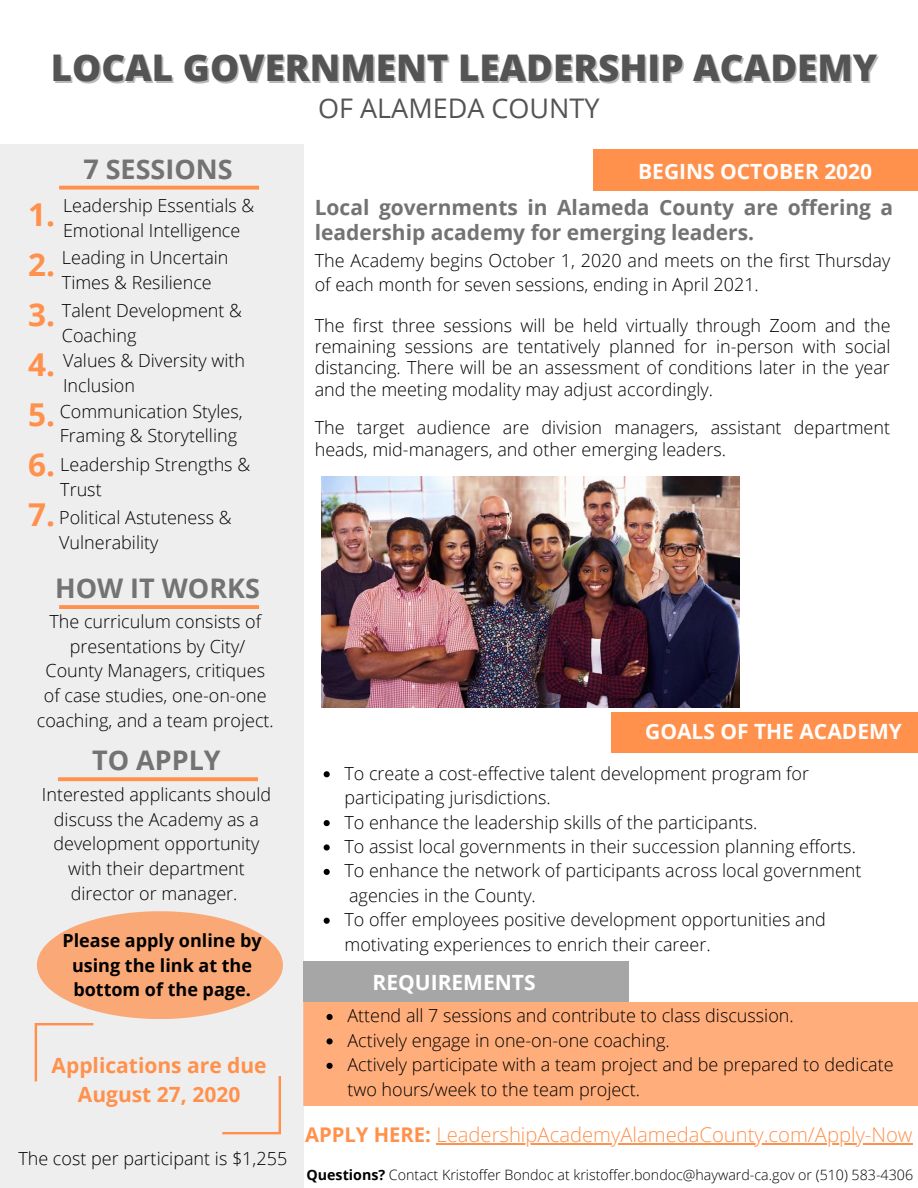
<style>
.page{position:relative;width:918px;height:1188px;background:#fff}
.page>*{position:absolute;margin:0;border:0;box-sizing:border-box;transform-origin:0 0}
.t1{font:800 36.75px "Open Sans";color:#545454}
.t2{font:700 31.5px/50.1px "Open Sans";color:#ff914d;text-align:justify}
.t3{font:700 27px "Open Sans";color:#737373}
.t4{font:27px "Open Sans";color:#545454}
.t5{font:700 21px/25.2px "Open Sans";color:#737373}
.t6{font:700 21px "Open Sans";color:#fff}
.t7{font:700 21px/29px "Open Sans";color:#ff914d;text-align:center}
.t8{font:300 20.25px "Open Sans";color:#ff914d}
.t9{font:300 18px/24.6px "Open Sans";color:#000}
.t10{font:700 18px/24.8px "Open Sans";color:#000;text-align:center}
.t11{font:300 14.25px "Open Sans";color:#000}
.s1{font-weight:700}
</style>
<div class="page">
<div style="left:593px;top:149px;width:325px;height:42px;background:#ff914d"></div>
<div style="left:303px;top:1002px;width:615px;height:104px;background:#ffad7a"></div>
<div style="left:0;top:144px;width:303px;height:1043px;background:#eee"></div>
<svg style="left:59px;top:186px;width:200px;height:4px"></svg>
<div style="left:611px;top:712px;width:307px;height:41px;background:#ff914d"></div>
<svg style="left:59px;top:605px;width:200px;height:4px"></svg>
<svg style="left:58px;top:777px;width:200px;height:4px"></svg>
<svg style="left:35px;top:911px;width:248px;height:223px"></svg>
<div style="left:304px;top:962px;width:325px;height:40px;background:#a6a6a6"></div>
<img style="left:321px;top:477px;width:419px;height:230px">
<svg style="left:324px;top:771px;width:6px;height:6px"></svg>
<svg style="left:324px;top:820px;width:6px;height:6px"></svg>
<svg style="left:324px;top:844px;width:6px;height:7px"></svg>
<svg style="left:324px;top:869px;width:6px;height:6px"></svg>
<svg style="left:324px;top:918px;width:6px;height:6px"></svg>
<svg style="left:327px;top:1014px;width:6px;height:6px"></svg>
<svg style="left:327px;top:1038px;width:6px;height:6px"></svg>
<svg style="left:327px;top:1063px;width:6px;height:6px"></svg>
<hr style="left:436px;top:1143px;width:477px;height:1px;background:#ff914d">
<h1 class="t1" style="left:51px;top:42px;width:828px">LOCAL GOVERNMENT LEADERSHIP ACADEMY</h1>
<h3 class="t3" style="left:83px;top:150px;width:151px">7 SESSIONS</h3>
<p class="t9" style="left:63px;top:193px;width:193px;line-height:25.2px">Leadership Essentials &amp;<br>Emotional Intelligence</p>
<p class="t9" style="left:62px;top:245px;width:168px">Leading in Uncertain<br>Times &amp; Resilience</p>
<h2 class="t2" style="left:28px;top:188px;width:28px">1.<br>2.<br>3.<br>4.<br>5.<br>6.<br>7.</h2>
<p class="t9" style="left:62px;top:298px;width:185px">Talent Development &amp;<br>Coaching<br>Values &amp; Diversity with<br>Inclusion</p>
<p class="t9" style="left:60px;top:399px;width:185px">Communication Styles,<br>Framing &amp; Storytelling</p>
<p class="t9" style="left:60px;top:452px;width:191px">Leadership Strengths &amp;<br>Trust</p>
<p class="t9" style="left:59px;top:505px;width:174px">Political Astuteness &amp;<br>Vulnerability</p>
<h3 class="t3" style="left:55px;top:569px;width:206px">HOW IT WORKS</h3>
<p class="t9" style="left:37px;top:609px;width:239px;text-align:center">The curriculum consists of presentations by City/<br>County Managers, critiques of case studies, one-on-one coaching, and a team project.</p>
<h3 class="t3" style="left:92px;top:741px;width:130px">TO APPLY</h3>
<p class="t9" style="left:42px;top:782px;width:231px;text-align:center">Interested applicants should discuss the Academy as a development opportunity with their department director or manager.</p>
<p class="t10" style="left:62px;top:928px;width:201px">Please apply online by using the link at the bottom of the page.</p>
<p class="t7" style="left:52px;top:1050px;width:217px">Applications are due<br>August 27, 2020</p>
<p class="t9" style="left:18px;top:1146px;width:270px">The cost per participant is $1,255</p>
<h3 class="t4" style="left:318px;top:90px;width:283px">OF ALAMEDA COUNTY</h3>
<p class="t6" style="left:638px;top:156px;width:236px">BEGINS OCTOBER 2020</p>
<p class="t5" style="left:315px;top:194px;width:580px">Local governments in Alameda County are offering a leadership academy for emerging leaders.</p>
<p class="t9" style="left:315px;top:247px;width:577px">The Academy begins October 1, 2020 and meets on the first Thursday of each month for seven sessions, ending in April 2021.</p>
<p class="t9" style="left:315px;top:314px;width:577px;line-height:21.1px;text-align:justify">The first three sessions will be held virtually through Zoom and the remaining sessions are tentatively planned for in-person with social distancing. There will be an assessment of conditions later in the year and the meeting modality may adjust accordingly.</p>
<p class="t9" style="left:315px;top:417px;width:577px;line-height:21.1px">The target audience are division managers, assistant department heads, mid-managers, and other emerging leaders.</p>
<p class="t6" style="left:645px;top:717px;width:258px">GOALS OF THE ACADEMY</p>
<p class="t9" style="left:344px;top:761px;width:519px">To create a cost-effective talent development program for participating jurisdictions.<br>To enhance the leadership skills of the participants.<br>To assist local governments in their succession planning efforts.<br>To enhance the network of participants across local government agencies in the County.<br>To offer employees positive development opportunities and motivating experiences to enrich their career.</p>
<p class="t6" style="left:373px;top:967px;width:165px">REQUIREMENTS</p>
<p class="t9" style="left:347px;top:1003px;width:548px">Attend all 7 sessions and contribute to class discussion.<br>Actively engage in one-on-one coaching.<br>Actively participate with a team project and be prepared to dedicate two hours/week to the team project.</p>
<p class="t8" style="left:305px;top:1120px;width:609px"><span class="s1">APPLY HERE:</span> LeadershipAcademyAlamedaCounty.com/Apply-Now</p>
<p class="t11" style="left:307px;top:1165px;width:608px"><span class="s1">Questions?</span> Contact Kristoffer Bondoc at kristoffer.bondoc@hayward-ca.gov or (510) 583-4306</p>
</div>
